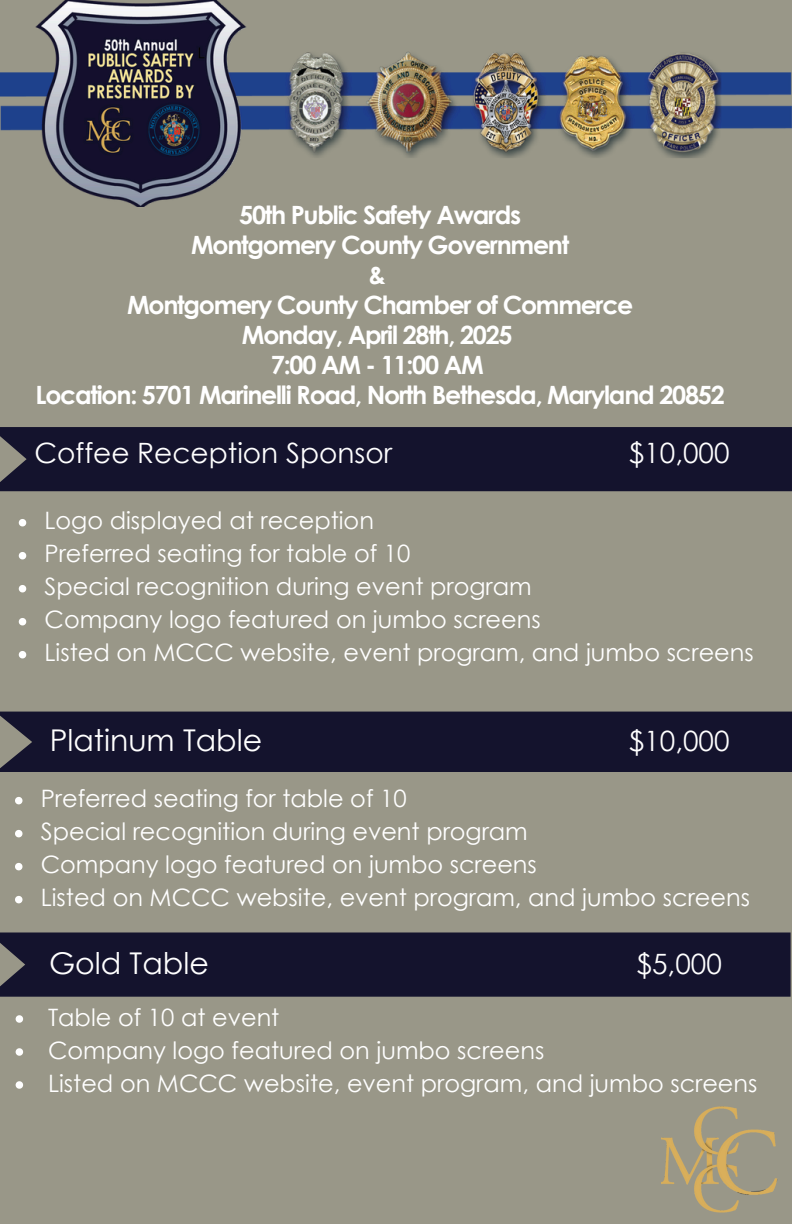
<style>
.page{position:relative;width:792px;height:1224px;background:#999788}
.page>*{position:absolute;margin:0;border:0;box-sizing:border-box;transform-origin:0 0}
.t1{font:30px "Century Gothic";color:#fff}
.t2{font:28px "Century Gothic";color:#fff}
.t3{font:700 25.2px/30px "Century Gothic";letter-spacing:-.05em;color:#fff;text-align:center}
.t4{font:24px "Century Gothic";color:#fff}
</style>
<div class="page">
<div style="left:0;top:427px;width:792px;height:64px;background:#14132d"></div>
<div style="left:0;top:712px;width:792px;height:60px;background:#14132d"></div>
<div style="left:0;top:932px;width:791px;height:65px;background:#14132d"></div>
<img style="left:0;top:0;width:792px;height:207px">
<img style="left:662px;top:1106px;width:116px;height:107px">
<svg style="left:19px;top:519px;width:7px;height:7px"></svg>
<svg style="left:19px;top:552px;width:7px;height:7px"></svg>
<svg style="left:19px;top:585px;width:7px;height:7px"></svg>
<svg style="left:19px;top:618px;width:7px;height:7px"></svg>
<svg style="left:19px;top:651px;width:7px;height:7px"></svg>
<svg style="left:15px;top:797px;width:7px;height:7px"></svg>
<svg style="left:15px;top:830px;width:7px;height:7px"></svg>
<svg style="left:15px;top:863px;width:7px;height:7px"></svg>
<svg style="left:15px;top:896px;width:7px;height:7px"></svg>
<svg style="left:16px;top:1015px;width:7px;height:8px"></svg>
<svg style="left:16px;top:1048px;width:7px;height:8px"></svg>
<svg style="left:16px;top:1081px;width:7px;height:8px"></svg>
<p class="t3" style="left:36px;top:199px;width:691px">50th Public Safety Awards<br>Montgomery County Government<br>&amp;<br>Montgomery County Chamber of Commerce<br>Monday, April 28th, 2025<br>7:00 AM - 11:00 AM<br>Location: 5701 Marinelli Road, North Bethesda, Maryland 20852</p>
<p class="t2" style="left:35px;top:435px;width:359px">Coffee Reception Sponsor</p>
<p class="t2" style="left:629px;top:435px;width:102px">$10,000</p>
<h2 class="t4" style="left:45px;top:505px;width:331px">Logo displayed at reception</h2>
<h1 class="t4" style="left:45px;top:538px;width:367px">Preferred seating for table of 10</h1>
<h1 class="t4" style="left:45px;top:571px;width:489px">Special recognition during event program</h1>
<p class="t4" style="left:45px;top:604px;width:498px">Company logo featured on jumbo screens</p>
<p class="t4" style="left:45px;top:637px;width:711px">Listed on MCCC website, event program, and jumbo screens</p>
<p class="t1" style="left:50px;top:721px;width:214px">Platinum Table</p>
<p class="t2" style="left:629px;top:723px;width:102px">$10,000</p>
<p class="t4" style="left:41px;top:783px;width:367px">Preferred seating for table of 10</p>
<h1 class="t4" style="left:41px;top:816px;width:489px">Special recognition during event program</h1>
<h1 class="t4" style="left:41px;top:849px;width:498px">Company logo featured on jumbo screens</h1>
<p class="t4" style="left:41px;top:882px;width:711px">Listed on MCCC website, event program, and jumbo screens</p>
<p class="t1" style="left:49px;top:944px;width:161px">Gold Table</p>
<p class="t2" style="left:637px;top:945px;width:87px">$5,000</p>
<h1 class="t4" style="left:48px;top:1002px;width:233px">Table of 10 at event</h1>
<h1 class="t4" style="left:48px;top:1035px;width:498px">Company logo featured on jumbo screens</h1>
<p class="t4" style="left:48px;top:1068px;width:711px">Listed on MCCC website, event program, and jumbo screens</p>
</div>
